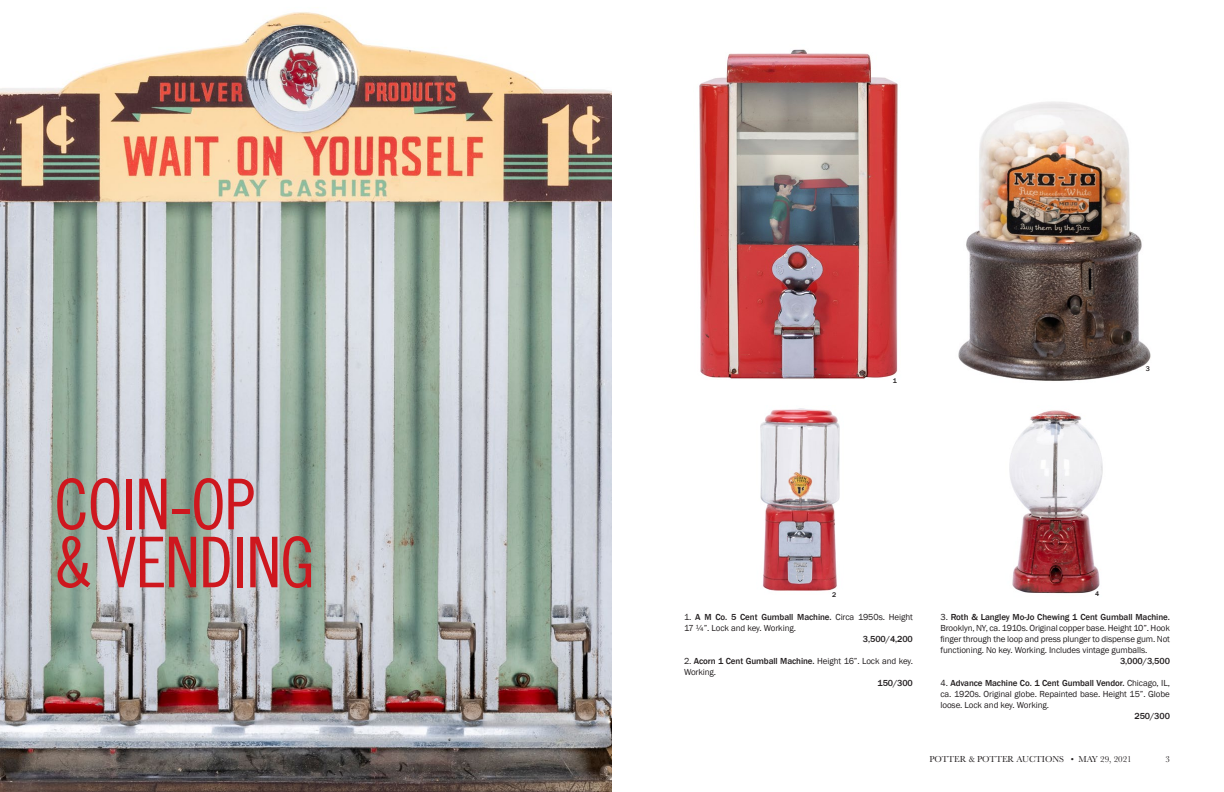
<style>
.page{position:relative;width:1224px;height:792px;background:#fff}
.page>*{position:absolute;margin:0;border:0;box-sizing:border-box;transform-origin:0 0}
.t1{font:70px/58px "Trade Gothic LT Std Cn 18";letter-spacing:-.02em;color:#ce171e}
.t2{font:9px/11px "Franklin Gothic";letter-spacing:-.01em;color:#231f20}
.t3{font:500 9px "Franklin Gothic";letter-spacing:-.01em;color:#231f20}
.t4{font:9px "Baskerville";color:#231f20}
.t5{font:500 7px "Franklin Gothic";color:#231f20}
.s1{font-weight:500}
</style>
<div class="page">
<img style="left:0;top:12px;width:612px;height:780px">
<img style="left:699px;top:49px;width:199px;height:330px">
<img style="left:760px;top:408px;width:80px;height:183px">
<img style="left:958px;top:102px;width:193px;height:279px">
<img style="left:1009px;top:410px;width:94px;height:184px">
<h1 class="t1" style="left:54px;top:475px;width:262px">COIN-OP<br>&amp; VENDING</h1>
<p class="t5" style="left:893px;top:376px;width:6px">1</p>
<p class="t5" style="left:1146px;top:365px;width:6px">3</p>
<p class="t5" style="left:832px;top:590px;width:6px">2</p>
<p class="t2" style="left:684px;top:612px;width:230px">1. <span class="s1">A M Co. 5 Cent Gumball Machine.</span> Circa 1950s. Height<br>17 ¼”. Lock and key. Working.</p>
<p class="t3" style="left:863px;top:634px;width:51px">3,500/4,200</p>
<p class="t2" style="left:684px;top:656px;width:231px">2. <span class="s1">Acorn 1 Cent Gumball Machine.</span> Height 16”. Lock and key.<br>Working.</p>
<p class="t3" style="left:878px;top:678px;width:37px">150/300</p>
<p class="t5" style="left:1095px;top:589px;width:6px">4</p>
<p class="t2" style="left:940px;top:612px;width:231px;text-align:justify">3. <span class="s1">Roth &amp; Langley Mo-Jo Chewing 1 Cent Gumball Machine.<br></span>Brooklyn, NY, ca. 1910s. Original copper base. Height 10”. Hook finger through the loop and press plunger to dispense gum. Not functioning. No key. Working. Includes vintage gumballs.</p>
<p class="t3" style="left:1120px;top:656px;width:51px">3,000/3,500</p>
<p class="t2" style="left:940px;top:678px;width:231px;text-align:justify">4. <span class="s1">Advance Machine Co. 1 Cent Gumball Vendor.</span> Chicago, IL, ca. 1920s. Original globe. Repainted base. Height 15”. Globe loose. Lock and key. Working.</p>
<p class="t3" style="left:1135px;top:711px;width:37px">250/300</p>
<p class="t4" style="left:929px;top:753px;width:204px">POTTER &amp; POTTER AUCTIONS • MAY 29, 2021</p>
<p class="t4" style="left:1165px;top:753px;width:6px">3</p>
</div>
